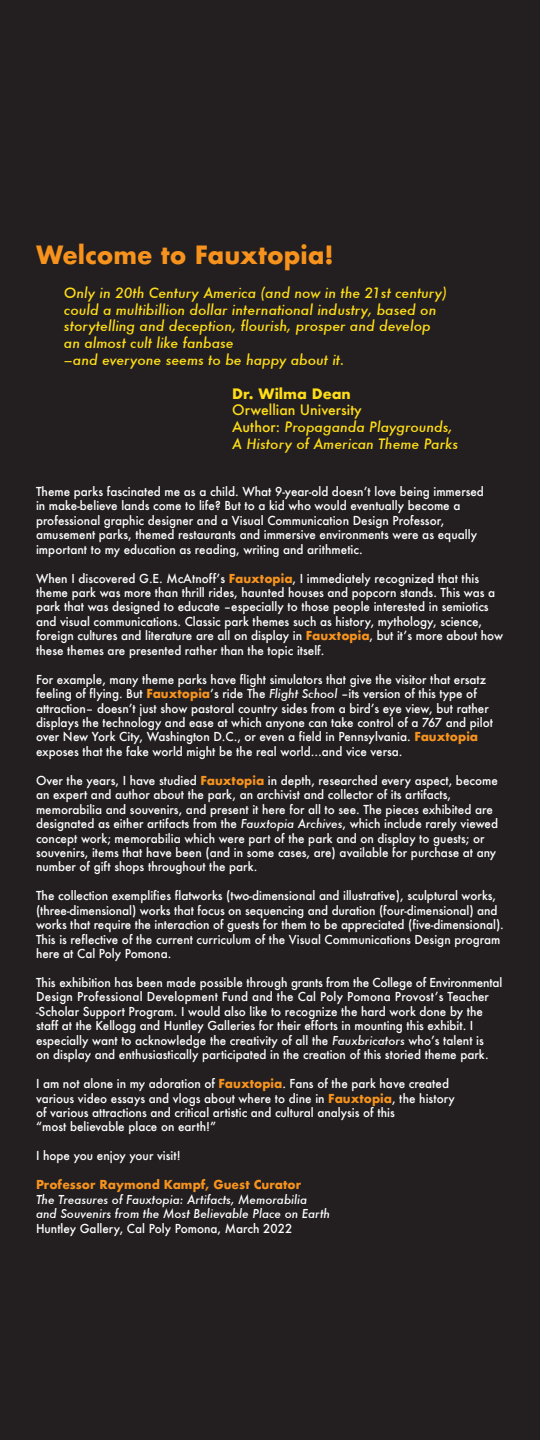
<style>
.page{position:relative;width:540px;height:1440px;background:#231f20}
.page>*{position:absolute;margin:0;border:0;box-sizing:border-box;transform-origin:0 0}
.t1{font:700 24.5px "Futura";color:#f7931d}
.t2{font:italic 500 14px/16.8px "Futura";color:#ffdd17}
.t3{font:700 14px "Futura";color:#ffdd17}
.t4{font:500 12.05px/14.4px "Futura";color:#fff}
.t5{font:italic 500 12.05px/14.4px "Futura";color:#fff}
.t6{font:700 12.05px "Futura";color:#f7931d}
.s1{font-style:normal}
.s2{font-weight:700;color:#f7931d}
.s3{font-style:italic}
</style>
<div class="page">
<h1 class="t1" style="left:36px;top:237px;width:299px">Welcome to Fauxtopia!</h1>
<p class="t2" style="left:64px;top:284px;width:385px">Only in 20th Century America (and now in the 21st century) could a multibillion dollar international industry, based on storytelling and deception, flourish, prosper and develop an almost cult like fanbase<br>–and everyone seems to be happy about it.</p>
<p class="t3" style="left:232px;top:383px;width:120px">Dr. Wilma Dean</p>
<p class="t2" style="left:232px;top:402px;width:227px"><span class="s1">Orwellian University<br>Author:</span> Propaganda Playgrounds,<br>A History of American Theme Parks</p>
<p class="t4" style="left:36px;top:484px;width:450px">Theme parks fascinated me as a child. What 9-year-old doesnʼt love being immersed in make-believe lands come to life? But to a kid who would eventually become a professional graphic designer and a Visual Communication Design Professor, amusement parks, themed restaurants and immersive environments were as equally important to my education as reading, writing and arithmetic.</p>
<p class="t4" style="left:36px;top:571px;width:469px">When I discovered G.E. McAtnoffʼs <span class="s2">Fauxtopia</span>, I immediately recognized that this theme park was more than thrill rides, haunted houses and popcorn stands. This was a park that was designed to educate –especially to those people interested in semiotics and visual communications. Classic park themes such as history, mythology, science, foreign cultures and literature are all on display in <span class="s2">Fauxtopia</span>, but itʼs more about how these themes are presented rather than the topic itself.</p>
<p class="t4" style="left:36px;top:672px;width:459px">For example, many theme parks have flight simulators that give the visitor that ersatz feeling of flying. But <span class="s2">Fauxtopia</span>ʼs ride The <span class="s3">Flight School</span> –its version of this type of attraction– doesnʼt just show pastoral country sides from a birdʼs eye view, but rather displays the technology and ease at which anyone can take control of a 767 and pilot over New York City, Washington D.C., or even a field in Pennsylvania. <span class="s2">Fauxtopia </span>exposes that the fake world might be the real world…and vice versa.</p>
<p class="t4" style="left:36px;top:773px;width:464px">Over the years, I have studied <span class="s2">Fauxtopia</span> in depth, researched every aspect, become an expert and author about the park, an archivist and collector of its artifacts, memorabilia and souvenirs, and present it here for all to see. The pieces exhibited are designated as either artifacts from the <span class="s3">Fauxtopia Archives</span>, which include rarely viewed concept work; memorabilia which were part of the park and on display to guests; or souvenirs, items that have been (and in some cases, are) available for purchase at any number of gift shops throughout the park.</p>
<p class="t4" style="left:36px;top:888px;width:469px">The collection exemplifies flatworks (two-dimensional and illustrative), sculptural works, (three-dimensional) works that focus on sequencing and duration (four-dimensional) and works that require the interaction of guests for them to be appreciated (five-dimensional).<br>This is reflective of the current curriculum of the Visual Communications Design program here at Cal Poly Pomona.</p>
<p class="t4" style="left:36px;top:975px;width:468px">This exhibition has been made possible through grants from the College of Environmental Design Professional Development Fund and the Cal Poly Pomona Provostʼs Teacher -Scholar Support Program. I would also like to recognize the hard work done by the staff at the Kellogg and Huntley Galleries for their efforts in mounting this exhibit. I especially want to acknowledge the creativity of all the <span class="s3">Fauxbricators</span> whoʼs talent is<br>on display and enthusiastically participated in the creation of this storied theme park.</p>
<p class="t4" style="left:36px;top:1076px;width:420px">I am not alone in my adoration of <span class="s2">Fauxtopia</span>. Fans of the park have created various video essays and vlogs about where to dine in <span class="s2">Fauxtopia</span>, the history of various attractions and critical artistic and cultural analysis of this<br>“most believable place on earth!”</p>
<p class="t4" style="left:36px;top:1148px;width:146px">I hope you enjoy your visit!</p>
<p class="t6" style="left:36px;top:1176px;width:267px">Professor Raymond Kampf, Guest Curator</p>
<p class="t5" style="left:36px;top:1192px;width:296px">The Treasures of Fauxtopia: Artifacts, Memorabilia and Souvenirs from the Most Believable Place on Earth</p>
<p class="t4" style="left:36px;top:1221px;width:258px">Huntley Gallery, Cal Poly Pomona, March 2022</p>
</div>
